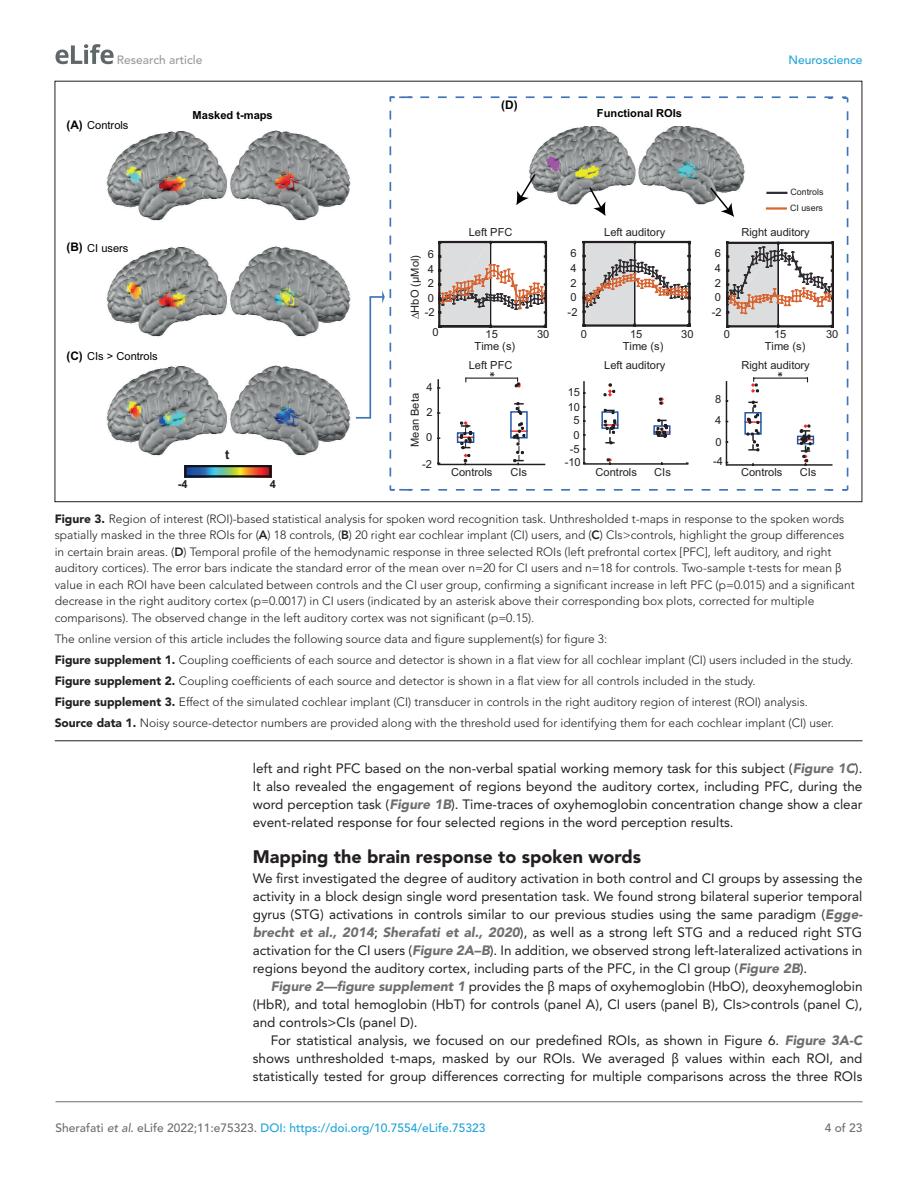
<style>
.page{position:relative;width:918px;height:1188px;background:#fff}
.page>*{position:absolute;margin:0;border:0;box-sizing:border-box;transform-origin:0 0}
.t1{font:900 18px "Avenir LT Std";color:#231f20}
.t2{font:13.5px/18px "Avenir LT Std";color:#231f20;text-align:justify}
.t3{font:700 12.9px "Arial";color:#231f20}
.t4{font:300 12px/16.5px "Avenir LT Std";color:#231f20}
.t5{font:500 12px "Avenir LT Std";color:#1ea4d7}
.t6{font:500 12px "Avenir LT Std";color:#9a9a9a}
.t7{font:500 12px "Avenir LT Std";color:#6e6e70}
.t8{font:700 11.85px "Arial";color:#000001}
.t9{font:11.1px "Arial";color:#231f20}
.t10{font:11.1px "Arial";color:#000001}
.t11{font:700 11.1px "Arial";color:#000001}
.t12{font:700 11.1px "Arial";color:#231f20}
.t13{font:8.85px/15.6px "Arial";color:#231f20}
.s1{font-weight:700;font-size:11.85px}
.s2{font-weight:900}
.s3{font-weight:800}
.s4{font-family:"Segoe UI"}
.s5{font-weight:900;font-style:italic;color:#6e6e70}
.s6{color:#6e6e70}
.s7{font-style:italic;color:#6e6e70}
</style>
<div class="page">
<svg style="left:56px;top:44px;width:58px;height:20px"></svg>
<hr style="left:56px;top:1101px;width:806px;height:1px;background:#6e6e70">
<hr style="left:55px;top:740px;width:807px;height:1px;background:#231f20">
<img style="left:106px;top:130px;width:245px;height:91px">
<img style="left:106px;top:246px;width:245px;height:91px">
<img style="left:106px;top:365px;width:245px;height:91px">
<img style="left:187px;top:468px;width:81px;height:7px">
<div style="left:184px;top:465px;width:87px;height:13px;border:2px solid #111416"></div>
<svg style="left:356px;top:96px;width:492px;height:395px"></svg>
<p class="t6" style="left:117px;top:53px;width:87px">Research article</p>
<p class="t5" style="left:788px;top:53px;width:76px">Neuroscience</p>
<p class="t10" style="left:66px;top:118px;width:64px"><span class="s1">(A)</span> Controls</p>
<p class="t11" style="left:193px;top:107px;width:82px">Masked t-maps</p>
<p class="t10" style="left:66px;top:240px;width:64px"><span class="s1">(B)</span> CI users</p>
<p class="t10" style="left:66px;top:348px;width:93px"><span class="s1">(C)</span> CIs &gt; Controls</p>
<p class="t3" style="left:225px;top:446px;width:6px">t</p>
<p class="t12" style="left:178px;top:477px;width:11px">-4</p>
<p class="t12" style="left:270px;top:477px;width:8px">4</p>
<p class="t8" style="left:501px;top:96px;width:18px">(D)</p>
<p class="t11" style="left:597px;top:106px;width:87px">Functional ROIs</p>
<p class="t13" style="left:790px;top:184px;width:35px">Controls<br>CI users</p>
<p class="t9" style="left:469px;top:225px;width:45px">Left PFC</p>
<p class="t9" style="left:741px;top:225px;width:70px">Right auditory</p>
<p class="t9" style="left:604px;top:225px;width:63px">Left auditory</p>
<p class="t9" style="left:428px;top:247px;width:8px">6</p>
<p class="t9" style="left:428px;top:261px;width:8px">4</p>
<p class="t9" style="left:428px;top:276px;width:8px">2</p>
<p class="t9" style="left:428px;top:290px;width:8px">0</p>
<p class="t9" style="left:571px;top:246px;width:8px">6</p>
<p class="t9" style="left:571px;top:290px;width:8px">0</p>
<p class="t9" style="left:571px;top:261px;width:8px">4</p>
<p class="t9" style="left:571px;top:275px;width:8px">2</p>
<p class="t9" style="left:715px;top:246px;width:8px">6</p>
<p class="t9" style="left:715px;top:290px;width:8px">0</p>
<p class="t9" style="left:715px;top:261px;width:8px">4</p>
<p class="t9" style="left:715px;top:275px;width:8px">2</p>
<p class="t9" style="left:425px;top:305px;width:11px">-2</p>
<p class="t9" style="left:568px;top:304px;width:11px">-2</p>
<p class="t9" style="left:712px;top:304px;width:11px">-2</p>
<p class="t9" style="left:433px;top:325px;width:8px">0</p>
<p class="t9" style="left:486px;top:326px;width:14px">15</p>
<p class="t9" style="left:537px;top:326px;width:14px">30</p>
<p class="t9" style="left:581px;top:326px;width:8px">0</p>
<p class="t9" style="left:681px;top:326px;width:14px">30</p>
<p class="t9" style="left:630px;top:326px;width:14px">15</p>
<p class="t9" style="left:724px;top:326px;width:8px">0</p>
<p class="t9" style="left:826px;top:326px;width:14px">30</p>
<p class="t9" style="left:774px;top:326px;width:14px">15</p>
<p class="t9" style="left:475px;top:338px;width:42px">Time (s)</p>
<p class="t9" style="left:623px;top:338px;width:42px">Time (s)</p>
<p class="t9" style="left:765px;top:338px;width:42px">Time (s)</p>
<p class="t9" style="left:469px;top:358px;width:45px">Left PFC</p>
<p class="t9" style="left:604px;top:358px;width:63px">Left auditory</p>
<p class="t9" style="left:741px;top:358px;width:70px">Right auditory</p>
<p class="t9" style="left:426px;top:379px;width:8px">4</p>
<p class="t9" style="left:407px;top:447px;width:55px;rotate:-90deg">Mean Beta</p>
<p class="t9" style="left:426px;top:405px;width:8px">2</p>
<p class="t9" style="left:426px;top:430px;width:8px">0</p>
<p class="t9" style="left:568px;top:385px;width:14px">15</p>
<p class="t9" style="left:568px;top:399px;width:14px">10</p>
<p class="t9" style="left:573px;top:412px;width:8px">5</p>
<p class="t9" style="left:573px;top:427px;width:8px">0</p>
<p class="t9" style="left:570px;top:442px;width:11px">-5</p>
<p class="t9" style="left:715px;top:392px;width:8px">8</p>
<p class="t9" style="left:715px;top:413px;width:8px">4</p>
<p class="t9" style="left:715px;top:434px;width:8px">0</p>
<p class="t9" style="left:422px;top:456px;width:11px">-2</p>
<p class="t9" style="left:451px;top:464px;width:43px">Controls</p>
<p class="t9" style="left:511px;top:464px;width:18px">CIs</p>
<p class="t9" style="left:565px;top:455px;width:18px">-10</p>
<p class="t9" style="left:713px;top:454px;width:11px">-4</p>
<p class="t9" style="left:596px;top:464px;width:43px">Controls</p>
<p class="t9" style="left:654px;top:464px;width:18px">CIs</p>
<p class="t9" style="left:741px;top:464px;width:43px">Controls</p>
<p class="t9" style="left:800px;top:464px;width:18px">CIs</p>
<p class="t4" style="left:55px;top:511px;width:802px"><span class="s2">Figure 3.</span> Region of interest (ROI)-based statistical analysis for spoken word recognition task. Unthresholded t-maps in response to the spoken words spatially masked in the three ROIs for (<span class="s3">A</span>) 18 controls, (<span class="s3">B</span>) 20 right ear cochlear implant (CI) users, and (<span class="s3">C</span>) CIs&gt;controls, highlight the group differences in certain brain areas. (<span class="s3">D</span>) Temporal profile of the hemodynamic response in three selected ROIs (left prefrontal cortex [PFC], left auditory, and right auditory cortices). The error bars indicate the standard error of the mean over n=20 for CI users and n=18 for controls. Two-sample t-tests for mean <span class="s4">β </span>value in each ROI have been calculated between controls and the CI user group, confirming a significant increase in left PFC (p=0.015) and a significant decrease in the right auditory cortex (p=0.0017) in CI users (indicated by an asterisk above their corresponding box plots, corrected for multiple comparisons). The observed change in the left auditory cortex was not significant (p=0.15).</p>
<p class="t4" style="left:55px;top:628px;width:800px;line-height:21px">The online version of this article includes the following source data and figure supplement(s) for figure 3:<br><span class="s2">Figure supplement 1.</span> Coupling coefficients of each source and detector is shown in a flat view for all cochlear implant (CI) users included in the study.<br><span class="s2">Figure supplement 2.</span> Coupling coefficients of each source and detector is shown in a flat view for all controls included in the study.<br><span class="s2">Figure supplement 3.</span> Effect of the simulated cochlear implant (CI) transducer in controls in the right auditory region of interest (ROI) analysis.<br><span class="s2">Source data 1.</span> Noisy source-detector numbers are provided along with the threshold used for identifying them for each cochlear implant (CI) user.</p>
<p class="t2" style="left:253px;top:760px;width:611px">left and right PFC based on the non-verbal spatial working memory task for this subject (<span class="s5">Figure 1C</span>).<br>It also revealed the engagement of regions beyond the auditory cortex, including PFC, during the word perception task (<span class="s5">Figure 1B</span>). Time-traces of oxyhemoglobin concentration change show a clear event-related response for four selected regions in the word perception results.</p>
<h1 class="t1" style="left:253px;top:846px;width:390px">Mapping the brain response to spoken words</h1>
<p class="t2" style="left:253px;top:869px;width:611px">We first investigated the degree of auditory activation in both control and CI groups by assessing the activity in a block design single word presentation task. We found strong bilateral superior temporal gyrus (STG) activations in controls similar to our previous studies using the same paradigm (<span class="s5">Egge&shy;brecht et al., 2014</span>; <span class="s5">Sherafati et al., 2020</span>), as well as a strong left STG and a reduced right STG activation for the CI users (<span class="s5">Figure 2A–B</span>). In addition, we observed strong left-lateralized activations in regions beyond the auditory cortex, including parts of the PFC, in the CI group (<span class="s5">Figure 2B</span>).</p>
<p class="t2" style="left:253px;top:977px;width:611px;text-indent:18px"><span class="s5">Figure 2—figure supplement 1</span> provides the <span class="s4">β</span> maps of oxyhemoglobin (HbO), deoxyhemoglobin (HbR), and total hemoglobin (HbT) for controls (panel A), CI users (panel B), CIs&gt;controls (panel C), and controls&gt;CIs (panel D).</p>
<p class="t2" style="left:253px;top:1031px;width:611px;text-indent:18px">For statistical analysis, we focused on our predefined ROIs, as shown in Figure 6. <span class="s5">Figure 3A-C </span>shows unthresholded t-maps, masked by our ROIs. We averaged <span class="s4">β</span> values within each ROI, and statistically tested for group differences correcting for multiple comparisons across the three ROIs</p>
<p class="t5" style="left:56px;top:1121px;width:431px"><span class="s6">Sherafati</span> <span class="s7">et al</span><span class="s6">. eLife 2022;11:e75323.</span> DOI: https://doi.org/10.7554/eLife.75323</p>
<p class="t7" style="left:825px;top:1121px;width:39px">4 of 23</p>
</div>
